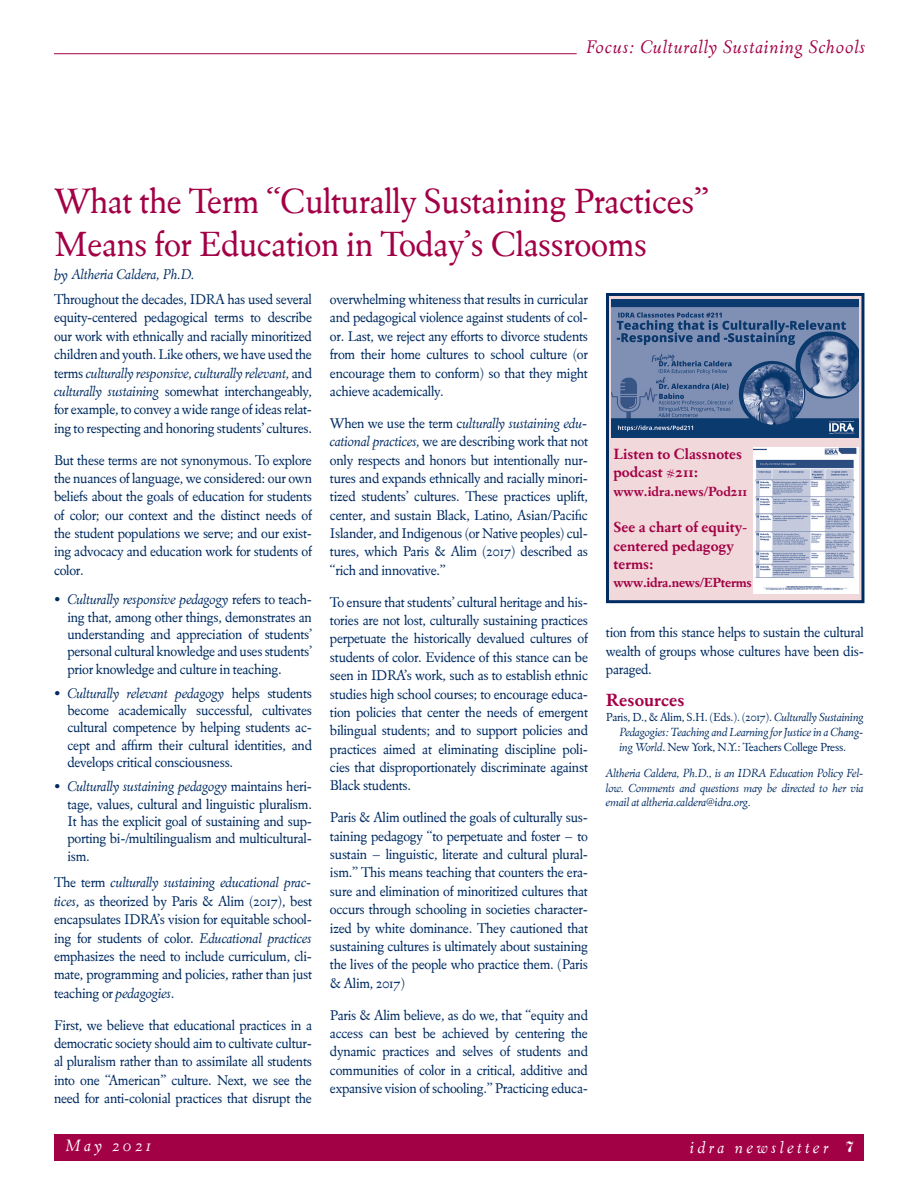
<style>
.page{position:relative;width:918px;height:1188px;background:#fff}
.page>*{position:absolute;margin:0;border:0;box-sizing:border-box;transform-origin:0 0}
.t1{font:36px/43.2px "Eldorado Text";letter-spacing:-.01em;color:#a30146}
.t2{font:italic 18.75px "Eldorado Text";letter-spacing:.04em;color:#a30146}
.subhead{font:700 18px "Eldorado Text";color:#a30146}
.t3{font:italic 16.8px "Eldorado Text";letter-spacing:.2em;color:#fff}
.subhead-2{font:700 15px/18.3px "Eldorado Text";color:#a30146}
.Paragraph_Style_1{font:14.4px/18.3px "Eldorado Text";letter-spacing:-.02em;color:#002c62;text-align:justify}
.t4{font:italic 14.4px "Eldorado Text";letter-spacing:-.02em;color:#002c62}
.subhead-3{font:700 13.5px "Eldorado Text";letter-spacing:-.02em;color:#a30146}
.subhead-4{font:700 13.5px "Eldorado Text";color:#a30146}
.Resource_list{font:italic 12px/15px "Eldorado Text";letter-spacing:-.02em;color:#002c62;text-align:justify}
.Author_IDRA{font:italic 12px/14.4px "Eldorado Text";letter-spacing:-.02em;color:#002c62;text-align:justify}
.s1{font-style:italic}
.s2{font-size:15.75px}
.s3{font-style:normal}
.s4{font-family:"Inflex MT Std";font-weight:700;font-style:normal;font-size:15px}
</style>
<div class="page">
<div style="left:54px;top:1134px;width:810px;height:27px;background:#a30146"></div>
<hr style="left:54px;top:53px;width:523px;height:1px;background:#a30146">
<div style="left:606px;top:293px;width:258px;height:310px;background:#f1d8da;border:3px solid #002c62"></div>
<img style="left:612px;top:299px;width:246px;height:139px">
<img style="left:753px;top:447px;width:105px;height:147px">
<h2 class="t2" style="left:586px;top:36px;width:281px">Focus: Culturally Sustaining Schools</h2>
<p class="t1" style="left:54px;top:180px;width:656px">What the Term “Culturally Sustaining Practices”<br>Means for Education in Today’s Classrooms</p>
<p class="Paragraph_Style_1" style="left:54px;top:290px;width:260px">Throughout the decades, IDRA has used several equity-centered pedagogical terms to describe our work with ethnically and racially minoritized children and youth. Like others, we have used the terms <span class="s1">culturally responsive, culturally relevant,</span> and <span class="s1">culturally sustaining</span> somewhat interchangeably, for example, to convey a wide range of ideas relat&shy;ing to respecting and honoring students’ cultures.</p>
<p class="Paragraph_Style_1" style="left:54px;top:451px;width:260px">But these terms are not synonymous. To explore the nuances of language, we considered: our own beliefs about the goals of education for students of color; our context and the distinct needs of the student populations we serve; and our exist&shy;ing advocacy and education work for students of color.</p>
<p class="Paragraph_Style_1" style="left:68px;top:591px;width:246px;line-height:17.4px;text-indent:-14px"><span class="s1">• Culturally responsive pedagogy</span> refers to teach&shy;ing that, among other things, demonstrates an understanding and appreciation of students’ personal cultural knowledge and uses students’ prior knowledge and culture in teaching.</p>
<p class="Paragraph_Style_1" style="left:68px;top:685px;width:246px;line-height:17.4px;text-indent:-14px"><span class="s1">• Culturally relevant pedagogy</span> helps students become academically successful, cultivates cultural competence by helping students ac&shy;cept and affirm their cultural identities, and develops critical consciousness.</p>
<p class="Paragraph_Style_1" style="left:68px;top:778px;width:246px;line-height:17.4px;text-indent:-14px"><span class="s1">• Culturally sustaining pedagogy</span> maintains heri&shy;tage, values, cultural and linguistic pluralism.<br>It has the explicit goal of sustaining and sup&shy;porting bi-/multilingualism and multicultural&shy;ism.</p>
<p class="Paragraph_Style_1" style="left:54px;top:874px;width:260px">The term <span class="s1">culturally sustaining educational prac&shy;tices</span>, as theorized by Paris &amp; Alim (2017), best encapsulates IDRA’s vision for equitable school&shy;ing for students of color. <span class="s1">Educational practices </span>emphasizes the need to include curriculum, cli&shy;mate, programming and policies, rather than just teaching or <span class="s1">pedagogies</span>.</p>
<p class="Paragraph_Style_1" style="left:54px;top:1016px;width:260px">First, we believe that educational practices in a democratic society should aim to cultivate cultur&shy;al pluralism rather than to assimilate all students into one “American” culture. Next, we see the need for anti-colonial practices that disrupt the</p>
<p class="t4" style="left:54px;top:266px;width:142px"><span class="s2">by</span> Altheria Caldera, Ph.D.</p>
<p class="Paragraph_Style_1" style="left:330px;top:290px;width:260px">overwhelming whiteness that results in curricular and pedagogical violence against students of col&shy;or. Last, we reject any efforts to divorce students from their home cultures to school culture (or encourage them to conform) so that they might achieve academically.</p>
<p class="Paragraph_Style_1" style="left:330px;top:414px;width:260px">When we use the term c<span class="s1">ulturally sustaining edu&shy;cational practices,</span> we are describing work that not only respects and honors but intentionally nur&shy;tures and expands ethnically and racially minori&shy;tized students’ cultures. These practices uplift, center, and sustain Black, Latino, Asian/Pacific Islander, and Indigenous (or Native peoples) cul&shy;tures, which Paris &amp; Alim (2017) described as “rich and innovative.”</p>
<p class="Paragraph_Style_1" style="left:330px;top:593px;width:260px">To ensure that students’ cultural heritage and his&shy;tories are not lost, culturally sustaining practices perpetuate the historically devalued cultures of students of color. Evidence of this stance can be seen in IDRA’s work, such as to establish ethnic studies high school courses; to encourage educa&shy;tion policies that center the needs of emergent bilingual students; and to support policies and practices aimed at eliminating discipline poli&shy;cies that disproportionately discriminate against Black students.</p>
<p class="Paragraph_Style_1" style="left:330px;top:809px;width:260px">Paris &amp; Alim outlined the goals of culturally sus&shy;taining pedagogy “to perpetuate and foster – to sustain – linguistic, literate and cultural plural&shy;ism.” This means teaching that counters the era&shy;sure and elimination of minoritized cultures that occurs through schooling in societies character&shy;ized by white dominance. They cautioned that sustaining cultures is ultimately about sustaining the lives of the people who practice them. (Paris &amp; Alim, 2017)</p>
<p class="Paragraph_Style_1" style="left:330px;top:1006px;width:260px">Paris &amp; Alim believe, as do we, that “equity and access can best be achieved by centering the dynamic practices and selves of students and communities of color in a critical, additive and expansive vision of schooling.” Practicing educa-</p>
<p class="subhead-2" style="left:613px;top:445px;width:130px">Listen to Classnotes podcast #211:</p>
<p class="subhead-4" style="left:613px;top:483px;width:135px">www.idra.news/Pod211</p>
<p class="subhead-2" style="left:613px;top:518px;width:136px">See a chart of equity&shy;centered pedagogy terms:</p>
<p class="subhead-3" style="left:613px;top:575px;width:140px">www.idra.news/EPterms</p>
<p class="Paragraph_Style_1" style="left:606px;top:623px;width:260px">tion from this stance helps to sustain the cultural wealth of groups whose cultures have been dis&shy;paraged.</p>
<p class="subhead" style="left:606px;top:689px;width:80px">Resources</p>
<p class="Resource_list" style="left:619px;top:710px;width:246px;text-indent:-14px"><span class="s3">Paris, D., &amp; Alim, S.H. (Eds.). (2017).</span> Culturally Sustaining Pedagogies: Teaching and Learning for Justice in a Chang&shy;ing World<span class="s3">. New York, N.Y.: Teachers College Press.</span></p>
<p class="Author_IDRA" style="left:606px;top:766px;width:260px">Altheria Caldera, Ph.D., is an IDRA Education Policy Fel&shy;low. Comments and questions may be directed to her via email at altheria.caldera@idra.org.</p>
<p class="t3" style="left:65px;top:1136px;width:88px">May 2021</p>
<p class="t3" style="left:690px;top:1138px;width:165px">idra newsletter <span class="s4">7</span></p>
</div>
